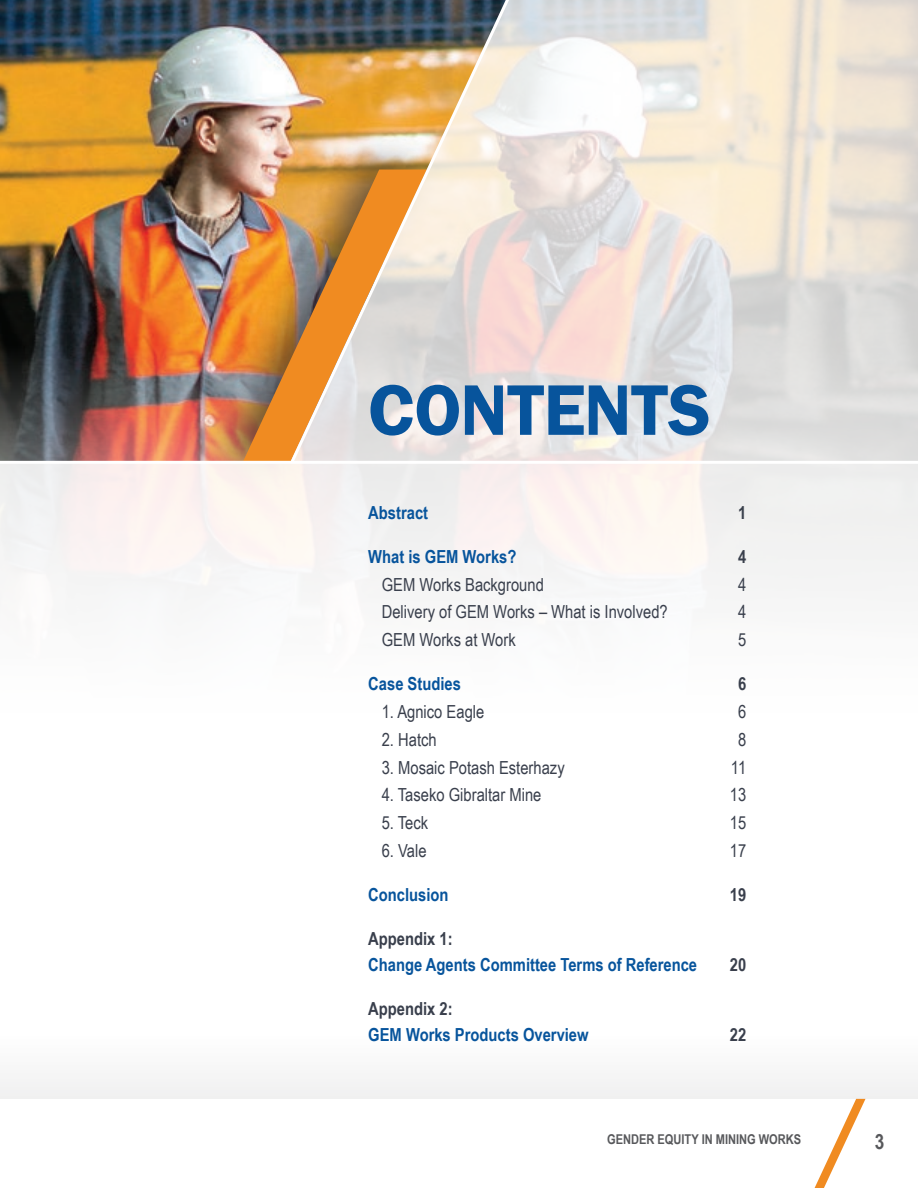
<style>
.page{position:relative;width:918px;height:1188px;background:#fff}
.page>*{position:absolute;margin:0;border:0;box-sizing:border-box;transform-origin:0 0}
.t1{font:600 72px "Franklin Gothic";letter-spacing:-.02em;color:#07549c}
.t2{font:700 21px "Arial Narrow";color:#57585b}
.t3{font:18px "Arial Narrow";color:#393f4c}
.t4{font:700 18px "Arial Narrow";color:#07549c}
.t5{font:700 18px "Arial Narrow";color:#393f4c}
.t6{font:700 13.5px "Arial Narrow";color:#57585b}
</style>
<div class="page">
<svg style="left:814px;top:1099px;width:52px;height:89px"></svg>
<div style="left:0;top:785px;width:918px;height:314px;background:linear-gradient(to right,#fcfcfc,#fcfcfc)"></div>
<img style="left:1px;top:0;width:287px;height:461px">
<div style="left:195px;top:131px;width:250px;height:367px;background:#231f20;opacity:.75"></div>
<img style="left:243px;top:170px;width:45px;height:291px">
<div style="left:0;top:462px;width:918px;height:475px;background:#fff"></div>
<svg style="left:798px;top:0;width:120px;height:461px;background:#e5dfd7"></svg>
<svg style="left:288px;top:0;width:510px;height:466px;background:#e0d0be"></svg>
<hr style="left:0;top:461px;width:918px;height:3px;background:#fff">
<img style="left:0;top:0;width:1px;height:1188px">
<h1 class="t1" style="left:368px;top:368px;width:344px">CONTENTS</h1>
<p class="t4" style="left:368px;top:499px;width:61px">Abstract</p>
<p class="t5" style="left:738px;top:499px;width:10px">1</p>
<p class="t4" style="left:368px;top:543px;width:150px">What is GEM Works?</p>
<p class="t5" style="left:738px;top:543px;width:10px">4</p>
<p class="t3" style="left:382px;top:571px;width:164px">GEM Works Background</p>
<p class="t3" style="left:738px;top:571px;width:10px">4</p>
<p class="t3" style="left:382px;top:599px;width:288px">Delivery of GEM Works – What is Involved?</p>
<p class="t3" style="left:738px;top:599px;width:10px">4</p>
<p class="t3" style="left:382px;top:627px;width:135px">GEM Works at Work</p>
<p class="t3" style="left:738px;top:627px;width:10px">5</p>
<p class="t4" style="left:368px;top:670px;width:94px">Case Studies</p>
<p class="t5" style="left:738px;top:670px;width:10px">6</p>
<p class="t3" style="left:382px;top:699px;width:104px">1. Agnico Eagle</p>
<p class="t3" style="left:738px;top:699px;width:10px">6</p>
<p class="t3" style="left:382px;top:726px;width:56px">2. Hatch</p>
<p class="t3" style="left:738px;top:726px;width:10px">8</p>
<p class="t3" style="left:382px;top:754px;width:184px">3. Mosaic Potash Esterhazy</p>
<p class="t3" style="left:731px;top:754px;width:17px">11</p>
<p class="t3" style="left:382px;top:782px;width:161px">4. Taseko Gibraltar Mine</p>
<p class="t3" style="left:730px;top:782px;width:18px">13</p>
<p class="t3" style="left:382px;top:810px;width:48px">5. Teck</p>
<p class="t3" style="left:730px;top:810px;width:18px">15</p>
<p class="t3" style="left:382px;top:837px;width:46px">6. Vale</p>
<p class="t3" style="left:730px;top:837px;width:18px">17</p>
<p class="t4" style="left:368px;top:881px;width:82px">Conclusion</p>
<p class="t5" style="left:730px;top:881px;width:18px">19</p>
<p class="t5" style="left:368px;top:925px;width:86px">Appendix 1:</p>
<p class="t4" style="left:368px;top:951px;width:330px">Change Agents Committee Terms of Reference</p>
<p class="t5" style="left:730px;top:951px;width:18px">20</p>
<p class="t5" style="left:368px;top:995px;width:86px">Appendix 2:</p>
<p class="t4" style="left:368px;top:1021px;width:222px">GEM Works Products Overview</p>
<p class="t5" style="left:730px;top:1021px;width:18px">22</p>
<p class="t6" style="left:607px;top:1129px;width:196px">GENDER EQUITY IN MINING WORKS</p>
<p class="t2" style="left:875px;top:1126px;width:11px">3</p>
</div>
